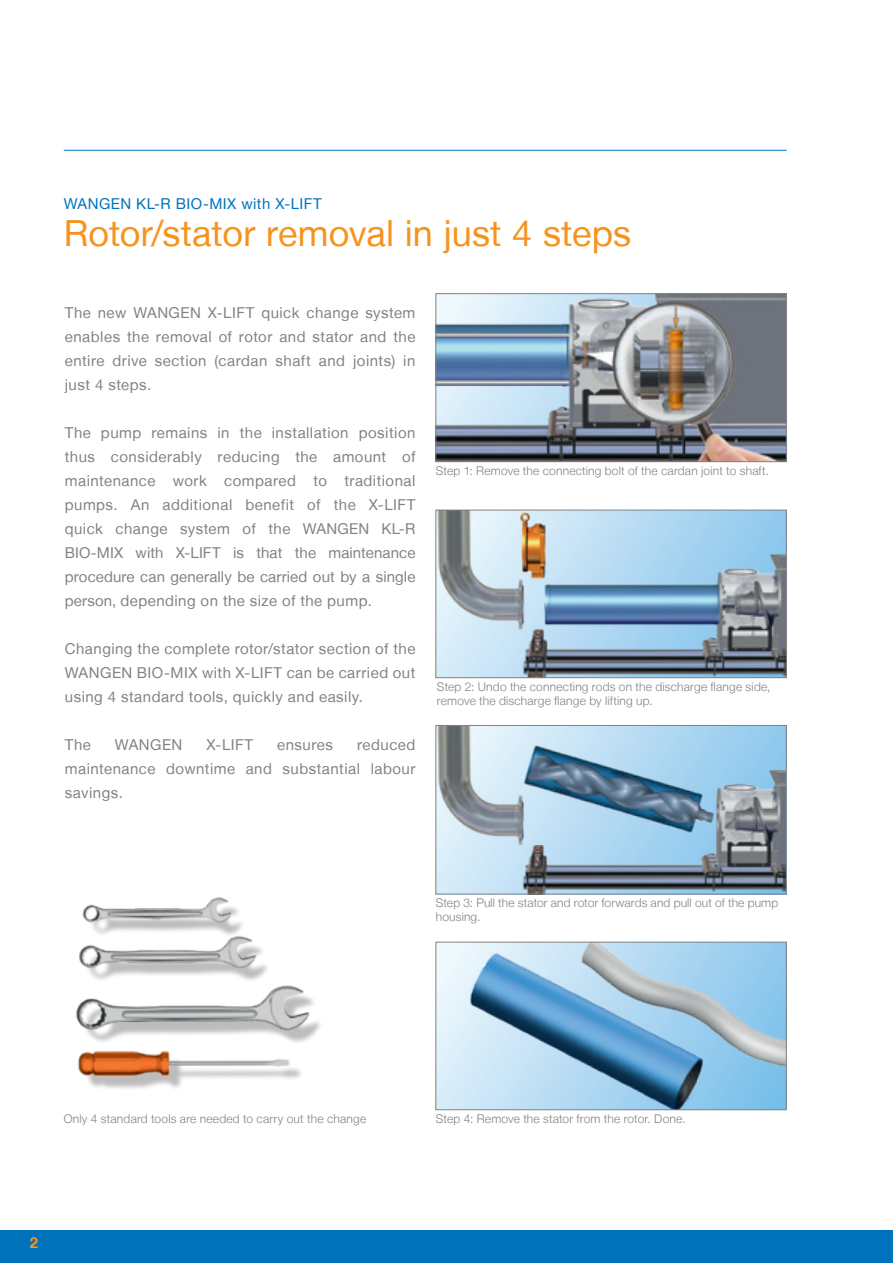
<style>
.page{position:relative;width:893px;height:1263px;background:#fff}
.page>*{position:absolute;margin:0;border:0;box-sizing:border-box;transform-origin:0 0}
.t1{font:36px "Helvetica Neue LT";letter-spacing:.005em;color:#f7931d}
.t2{font:15px/24px "Helvetica Neue LT";letter-spacing:.03em;color:#808285;text-align:justify}
.t3{font:15px "Helvetica Neue LT";letter-spacing:.03em;color:#0072bc}
.t4{font:700 15px "Helvetica Neue LT";color:#f7931d}
.t5{font:300 12px/14.4px "Helvetica Neue LT";letter-spacing:.015em;color:#808285}
</style>
<div class="page">
<hr style="left:64px;top:150px;width:723px;height:1px;background:#0072bc">
<div style="left:0;top:1230px;width:893px;height:33px;background:#0072bc"></div>
<div style="left:83px;top:903px;width:240px;height:187px;background:#231f20;opacity:.3"></div>
<img style="left:76px;top:897px;width:242px;height:186px">
<img style="left:437px;top:512px;width:348px;height:164px">
<div style="left:435px;top:510px;width:352px;height:168px;border:1px solid #808285"></div>
<img style="left:437px;top:295px;width:348px;height:165px">
<div style="left:435px;top:293px;width:352px;height:169px;border:1px solid #808285"></div>
<img style="left:437px;top:727px;width:348px;height:165px">
<div style="left:435px;top:725px;width:352px;height:169px;border:1px solid #808285"></div>
<img style="left:437px;top:944px;width:348px;height:164px">
<div style="left:435px;top:942px;width:352px;height:168px;border:1px solid #808285"></div>
<p class="t3" style="left:64px;top:194px;width:260px">WANGEN KL-R BIO-MIX with X-LIFT</p>
<p class="t1" style="left:64px;top:212px;width:569px">Rotor/stator removal in just 4 steps</p>
<p class="t2" style="left:65px;top:300px;width:352px">The new WANGEN X-LIFT quick change system enables the removal of rotor and stator and the entire drive section (cardan shaft and joints) in just 4 steps.</p>
<p class="t2" style="left:65px;top:420px;width:352px">The pump remains in the installation position thus considerably reducing the amount of maintenance work compared to traditional pumps. An additional benefit of the X-LIFT quick change system of the WANGEN KL-R BIO-MIX with X-LIFT is that the maintenance procedure can generally be carried out by a single person, depending on the size of the pump.</p>
<p class="t2" style="left:65px;top:636px;width:352px">Changing the complete rotor/stator section of the WANGEN BIO-MIX with X-LIFT can be carried out using 4 standard tools, quickly and easily.</p>
<p class="t2" style="left:65px;top:732px;width:28px">The</p>
<p class="t2" style="left:115px;top:732px;width:69px">WANGEN</p>
<p class="t2" style="left:207px;top:732px;width:48px">X-LIFT</p>
<p class="t2" style="left:277px;top:732px;width:57px">ensures</p>
<p class="t2" style="left:65px;top:732px;width:352px;text-indent:292px">reduced maintenance downtime and substantial labour savings.</p>
<p class="t5" style="left:436px;top:463px;width:335px">Step 1: Remove the connecting bolt of the cardan joint to shaft.</p>
<p class="t5" style="left:437px;top:679px;width:335px">Step 2: Undo the connecting rods on the discharge flange side, remove the discharge flange by lifting up.</p>
<p class="t5" style="left:436px;top:895px;width:344px">Step 3: Pull the stator and rotor forwards and pull out of the pump housing.</p>
<p class="t5" style="left:64px;top:1111px;width:304px">Only 4 standard tools are needed to carry out the change</p>
<p class="t5" style="left:436px;top:1111px;width:251px">Step 4: Remove the stator from the rotor. Done.</p>
<p class="t4" style="left:30px;top:1233px;width:10px">2</p>
</div>
